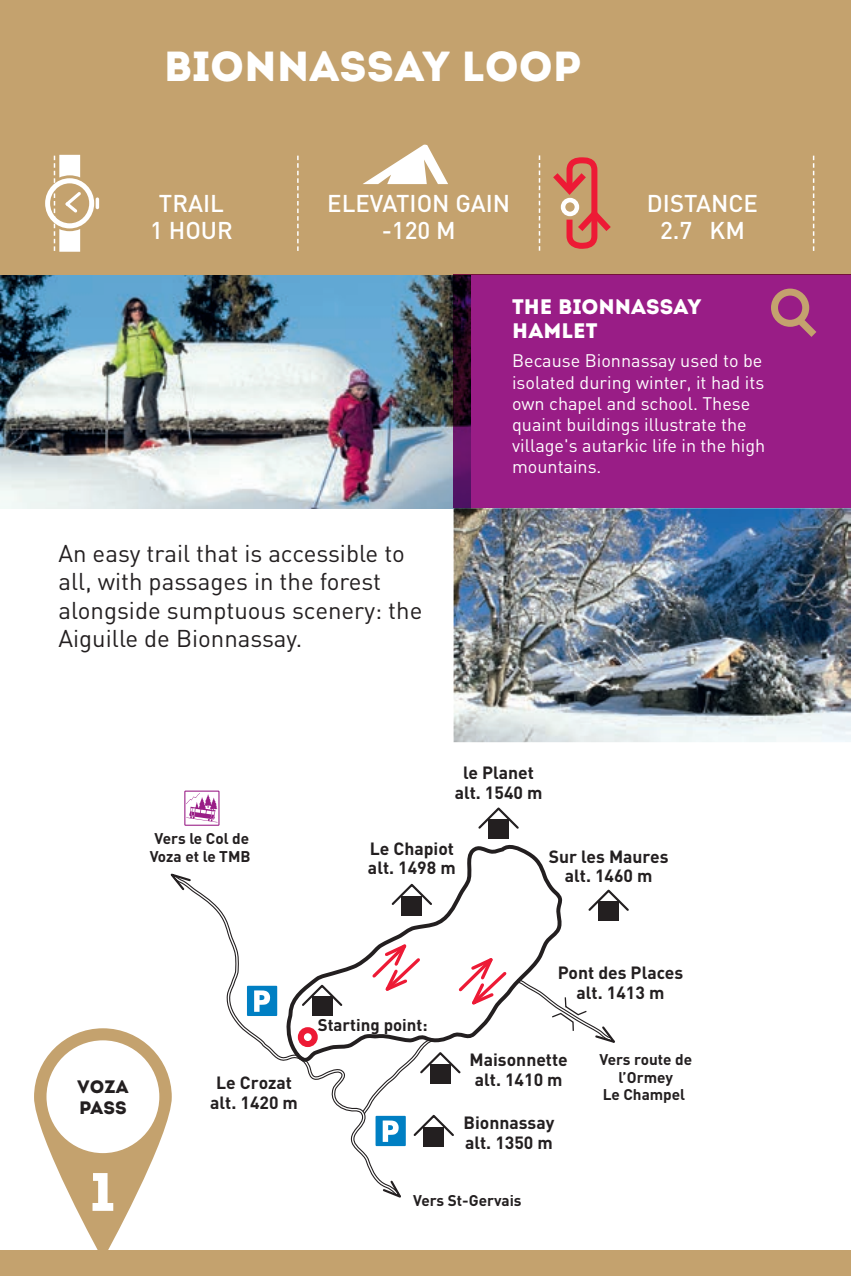
<style>
.page{position:relative;width:851px;height:1276px;background:#fff}
.page>*{position:absolute;margin:0;border:0;box-sizing:border-box;transform-origin:0 0}
.t1{font:54px "Intro";color:#fff}
.t2{font:42px "Intro";color:#fff}
.t3{font:24px/28.5px "DIN";color:#231f20}
.t4{font:500 24px/27px "DIN";color:#fff;text-align:center}
.t5{font:21px/24px "Intro";color:#fff}
.t6{font:18px/21px "DIN";color:#fff}
.t7{font:18px/21px "Intro";color:#231f20}
.t8{font:700 17.4px/19.8px "DIN";color:#231f20;text-align:center}
.t9{font:700 16.8px "DIN";color:#231f20}
.t10{font:700 15.3px/17.4px "DIN";color:#231f20;text-align:center}
</style>
<div class="page">
<img style="left:0;top:274px;width:453px;height:234px">
<div style="left:0;top:1250px;width:850px;height:26px;background:#c4a26e"></div>
<div style="left:0;top:0;width:850px;height:274px;background:#c4a26e"></div>
<div style="left:453px;top:274px;width:397px;height:234px;background:#991d86"></div>
<svg style="left:771px;top:288px;width:45px;height:49px"></svg>
<svg style="left:363px;top:144px;width:85px;height:40px"></svg>
<svg style="left:297px;top:156px;width:1px;height:95px"></svg>
<svg style="left:538px;top:155px;width:2px;height:96px"></svg>
<svg style="left:812px;top:156px;width:2px;height:95px"></svg>
<svg style="left:45px;top:155px;width:54px;height:97px"></svg>
<svg style="left:553px;top:157px;width:58px;height:92px"></svg>
<div style="left:560px;top:198px;width:19px;height:18px;border:4px solid #fff;border-radius:50%"></div>
<img style="left:453px;top:508px;width:397px;height:234px">
<svg style="left:34px;top:1028px;width:138px;height:222px"></svg>
<div style="left:54px;top:1047px;width:98px;height:99px;background:#fff;border-radius:50%"></div>
<svg style="left:400px;top:844px;width:163px;height:195px"></svg>
<svg style="left:192px;top:886px;width:208px;height:300px"></svg>
<svg style="left:381px;top:1178px;width:20px;height:20px"></svg>
<svg style="left:170px;top:873px;width:22px;height:18px"></svg>
<svg style="left:516px;top:978px;width:99px;height:65px"></svg>
<div style="left:598px;top:901px;width:20px;height:20px;background:#231f20"></div>
<svg style="left:588px;top:889px;width:41px;height:24px"></svg>
<div style="left:488px;top:819px;width:20px;height:20px;background:#231f20"></div>
<svg style="left:478px;top:807px;width:41px;height:24px"></svg>
<div style="left:401px;top:895px;width:21px;height:20px;background:#231f20"></div>
<svg style="left:389px;top:881px;width:45px;height:26px"></svg>
<div style="left:312px;top:996px;width:20px;height:20px;background:#231f20"></div>
<svg style="left:300px;top:982px;width:44px;height:26px"></svg>
<div style="left:184px;top:790px;width:35px;height:35px;border:1px solid #991d86"></div>
<svg style="left:186px;top:793px;width:31px;height:29px"></svg>
<div style="left:373px;top:1114px;width:35px;height:34px;border:1px solid #fff"></div>
<svg style="left:361px;top:1038px;width:101px;height:108px"></svg>
<div style="left:245px;top:983px;width:34px;height:35px;border:1px solid #fff"></div>
<svg style="left:247px;top:985px;width:30px;height:31px"></svg>
<svg style="left:369px;top:939px;width:54px;height:57px"></svg>
<svg style="left:455px;top:953px;width:54px;height:56px"></svg>
<div style="left:298px;top:1027px;width:20px;height:20px;border:6px solid #ed1a35;border-radius:50%"></div>
<h2 class="t2" style="left:164px;top:41px;width:420px">BIONNASSAY LOOP</h2>
<h3 class="t4" style="left:150px;top:189px;width:84px">TRAIL<br>1 HOUR</h3>
<h3 class="t4" style="left:646px;top:189px;width:113px">DISTANCE<br>2.7 KM</h3>
<h3 class="t4" style="left:327px;top:189px;width:184px">ELEVATION GAIN -120 M</h3>
<h3 class="t3" style="left:58px;top:538px;width:365px">An easy trail that is accessible to all, with passages in the forest alongside sumptuous scenery: the<br>Aiguille de Bionnassay.</h3>
<p class="t5" style="left:512px;top:295px;width:191px">THE BIONNASSAY<br>HAMLET</p>
<p class="t6" style="left:512px;top:350px;width:255px">Because Bionnassay used to be isolated during winter, it had its own chapel and school. These quaint buildings illustrate the village's autarkic life in the high mountains.</p>
<p class="t8" style="left:454px;top:762px;width:89px">le Planet alt. 1540 m</p>
<p class="t10" style="left:150px;top:829px;width:102px">Vers le Col de<br>Voza et le TMB</p>
<p class="t8" style="left:368px;top:838px;width:89px;text-align:left">Le Chapiot alt. 1498 m</p>
<p class="t8" style="left:548px;top:845px;width:121px">Sur les Maures alt. 1460 m</p>
<p class="t7" style="left:77px;top:1075px;width:53px">VOZA<br>PASS</p>
<h1 class="t1" style="left:91px;top:1159px;width:25px">1</h1>
<p class="t8" style="left:210px;top:1072px;width:89px">Le Crozat alt. 1420 m</p>
<p class="t9" style="left:318px;top:1013px;width:111px">Starting point:</p>
<p class="t8" style="left:557px;top:962px;width:127px">Pont des Places alt. 1413 m</p>
<p class="t8" style="left:469px;top:1049px;width:100px">Maisonnette alt. 1410 m</p>
<p class="t8" style="left:463px;top:1112px;width:92px;text-align:left">Bionnassay alt. 1350 m</p>
<p class="t10" style="left:599px;top:1050px;width:94px">Vers route de l’Ormey<br>Le Champel</p>
<p class="t10" style="left:413px;top:1190px;width:110px">Vers St-Gervais</p>
</div>
